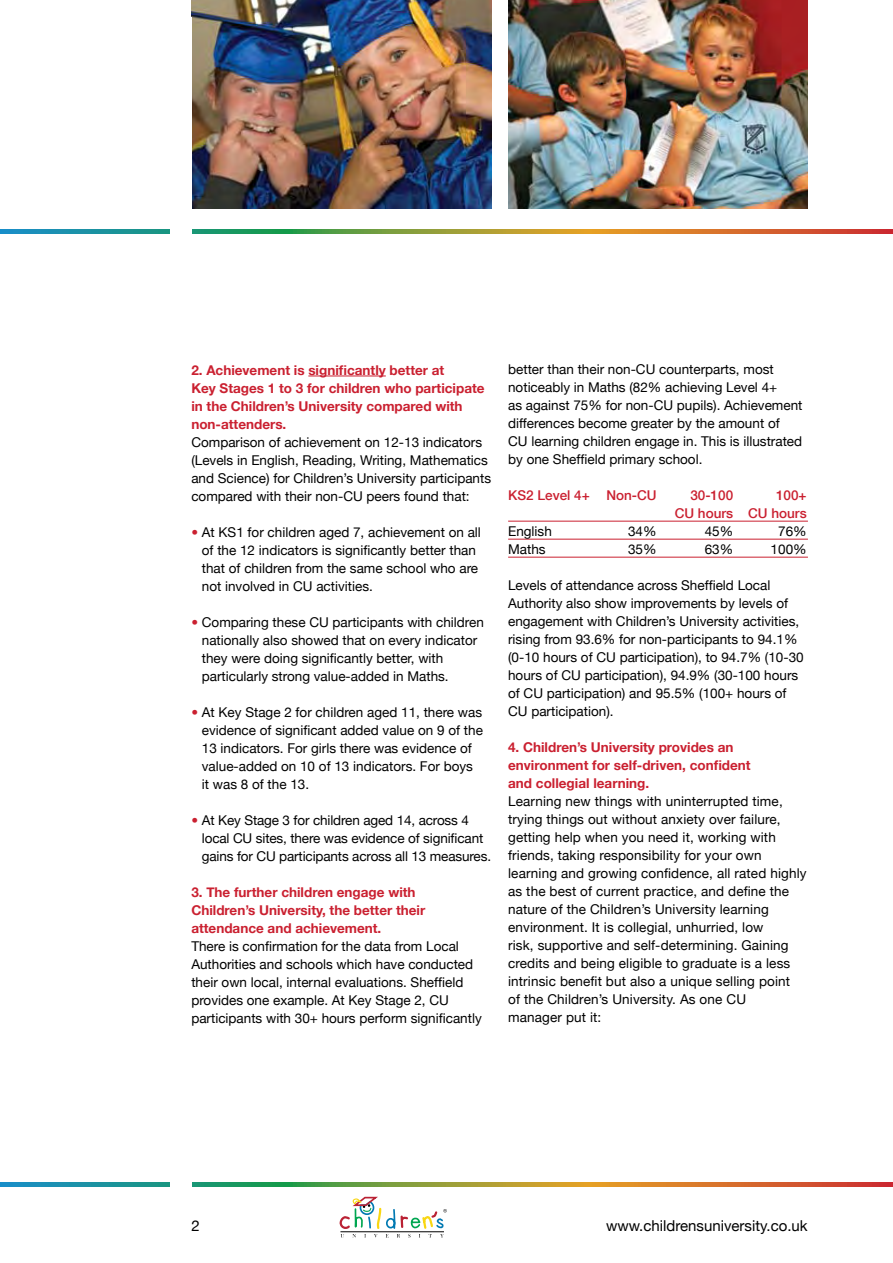
<style>
.page{position:relative;width:893px;height:1263px;background:#fff}
.page>*{position:absolute;margin:0;border:0;box-sizing:border-box;transform-origin:0 0}
.t1{font:15px "Helvetica Neue";color:#000}
.t2{font:13.5px/18px "Helvetica Neue";color:#000}
.t3{font:700 13.5px/18px "Helvetica Neue";color:#ca2030}
.t4{font:500 13.5px/18px "Helvetica Neue";color:#ca2030;text-align:right}
.s1{color:#ca2030}
</style>
<div class="page">
<img style="left:508px;top:0;width:300px;height:208px">
<img style="left:191px;top:0;width:300px;height:208px">
<svg style="left:0;top:1182px;width:893px;height:4px;background:#84884d"></svg>
<svg style="left:339px;top:1196px;width:108px;height:41px"></svg>
<svg style="left:0;top:230px;width:893px;height:4px;background:#84884d"></svg>
<div style="left:170px;top:17px;width:21px;height:1195px;background:#fff"></div>
<hr style="left:308px;top:376px;width:78px;height:1px;background:#ca2030">
<hr style="left:508px;top:521px;width:300px;height:1px;background:#ca2030">
<hr style="left:508px;top:539px;width:300px;height:1px;background:#ca2030">
<hr style="left:508px;top:557px;width:300px;height:1px;background:#ca2030">
<p class="t3" style="left:191px;top:360px;width:295px">2. Achievement is significantly better at<br>Key Stages 1 to 3 for children who participate in the Children’s University compared with non-attenders.</p>
<p class="t2" style="left:191px;top:433px;width:301px">Comparison of achievement on 12-13 indicators (Levels in English, Reading, Writing, Mathematics and Science) for Children’s University participants compared with their non-CU peers found that:</p>
<p class="t2" style="left:202px;top:523px;width:281px;text-indent:-11px"><span class="s1">•</span> At KS1 for children aged 7, achievement on all of the 12 indicators is significantly better than that of children from the same school who are not involved in CU activities.</p>
<p class="t2" style="left:202px;top:613px;width:284px;text-indent:-11px"><span class="s1">•</span> Comparing these CU participants with children nationally also showed that on every indicator they were doing significantly better, with particularly strong value-added in Maths.</p>
<p class="t2" style="left:202px;top:703px;width:283px;text-indent:-11px"><span class="s1">•</span> At Key Stage 2 for children aged 11, there was evidence of significant added value on 9 of the 13 indicators. For girls there was evidence of value-added on 10 of 13 indicators. For boys it was 8 of the 13.</p>
<p class="t2" style="left:202px;top:811px;width:291px;text-indent:-11px"><span class="s1">•</span> At Key Stage 3 for children aged 14, across 4 local CU sites, there was evidence of significant gains for CU participants across all 13 measures.</p>
<p class="t3" style="left:191px;top:882px;width:236px">3. The further children engage with<br>Children’s University, the better their attendance and achievement.</p>
<p class="t2" style="left:191px;top:937px;width:292px">There is confirmation for the data from Local Authorities and schools which have conducted their own local, internal evaluations. Sheffield provides one example. At Key Stage 2, CU participants with 30+ hours perform significantly</p>
<p class="t2" style="left:508px;top:360px;width:296px">better than their non-CU counterparts, most noticeably in Maths (82% achieving Level 4+<br>as against 75% for non-CU pupils). Achievement differences become greater by the amount of CU learning children engage in. This is illustrated by one Sheffield primary school.</p>
<p class="t4" style="left:508px;top:486px;width:150px">KS2 Level 4+ Non-CU</p>
<p class="t4" style="left:690px;top:486px;width:44px">30-100</p>
<p class="t4" style="left:675px;top:486px;width:134px">100+<br>CU hours CU hours</p>
<p class="t2" style="left:508px;top:522px;width:45px">English</p>
<p class="t2" style="left:628px;top:522px;width:30px">34%</p>
<p class="t2" style="left:705px;top:522px;width:30px">45%</p>
<p class="t2" style="left:778px;top:522px;width:30px">76%</p>
<p class="t2" style="left:508px;top:540px;width:39px">Maths</p>
<p class="t2" style="left:628px;top:540px;width:30px">35%</p>
<p class="t2" style="left:705px;top:540px;width:30px">63%</p>
<p class="t2" style="left:771px;top:540px;width:38px">100%</p>
<p class="t2" style="left:508px;top:576px;width:297px">Levels of attendance across Sheffield Local Authority also show improvements by levels of engagement with Children’s University activities, rising from 93.6% for non-participants to 94.1% (0-10 hours of CU participation), to 94.7% (10-30 hours of CU participation), 94.9% (30-100 hours of CU participation) and 95.5% (100+ hours of CU participation).</p>
<p class="t3" style="left:508px;top:738px;width:244px">4. Children’s University provides an environment for self-driven, confident and collegial learning.</p>
<p class="t2" style="left:508px;top:792px;width:300px">Learning new things with uninterrupted time, trying things out without anxiety over failure, getting help when you need it, working with friends, taking responsibility for your own learning and growing confidence, all rated highly as the best of current practice, and define the nature of the Children’s University learning environment. It is collegial, unhurried, low<br>risk, supportive and self-determining. Gaining credits and being eligible to graduate is a less intrinsic benefit but also a unique selling point<br>of the Children’s University. As one CU<br>manager put it:</p>
<p class="t1" style="left:191px;top:1217px;width:10px">2</p>
<p class="t1" style="left:606px;top:1217px;width:203px">www.childrensuniversity.co.uk</p>
</div>
